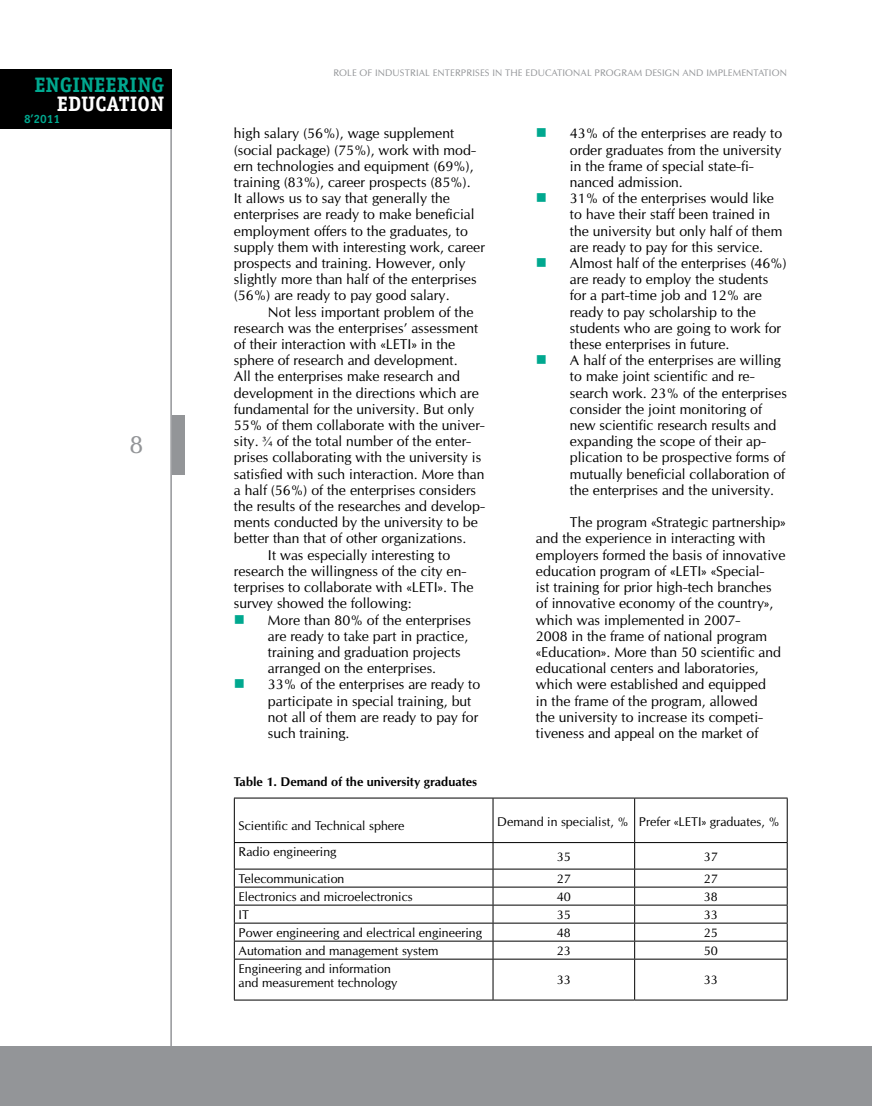
<style>
.page{position:relative;width:872px;height:1106px;background:#fff}
.page>*{position:absolute;margin:0;border:0;box-sizing:border-box;transform-origin:0 0}
.t1{font:700 21px "Officina Serif C";color:#00a88f}
.t2{font:700 21px "Officina Serif C";color:#fff}
.t3{font:15px "Wingdings";color:#00a88f}
.t4{font:13.5px/16.2px "Opium New";color:#000}
.t5{font:12px/14.4px "Opium New";color:#000}
.t6{font:700 12px "Opium New";color:#000}
.t7{font:700 12px "Officina Sans C";color:#00a88f}
.t8{font:9px "Opium New";letter-spacing:.01em;color:#939598}
.s1{font-family:"Times New Roman"}
</style>
<div class="page">
<hr style="left:170px;top:69px;width:2px;height:1037px;background:#939598">
<div style="left:0;top:1046px;width:872px;height:60px;background:#939598"></div>
<div style="left:172px;top:415px;width:12px;height:60px;background:#939598"></div>
<div style="left:0;top:69px;width:172px;height:60px;background:#000"></div>
<hr style="left:234px;top:797px;width:259px;height:1px;background:#000">
<hr style="left:234px;top:798px;width:1px;height:44px;background:#000">
<hr style="left:493px;top:797px;width:141px;height:1px;background:#000">
<hr style="left:492px;top:798px;width:1px;height:44px;background:#000">
<hr style="left:634px;top:797px;width:153px;height:1px;background:#000">
<hr style="left:634px;top:798px;width:1px;height:44px;background:#000">
<hr style="left:787px;top:798px;width:1px;height:44px;background:#000">
<hr style="left:234px;top:842px;width:259px;height:1px;background:#000">
<hr style="left:493px;top:842px;width:141px;height:1px;background:#000">
<hr style="left:634px;top:842px;width:153px;height:1px;background:#000">
<hr style="left:234px;top:868px;width:259px;height:1px;background:#000">
<hr style="left:493px;top:868px;width:141px;height:1px;background:#000">
<hr style="left:634px;top:868px;width:153px;height:1px;background:#000">
<hr style="left:234px;top:886px;width:259px;height:1px;background:#000">
<hr style="left:493px;top:886px;width:141px;height:1px;background:#000">
<hr style="left:634px;top:886px;width:153px;height:1px;background:#000">
<hr style="left:234px;top:904px;width:259px;height:1px;background:#000">
<hr style="left:493px;top:904px;width:141px;height:1px;background:#000">
<hr style="left:634px;top:904px;width:153px;height:1px;background:#000">
<hr style="left:234px;top:922px;width:259px;height:1px;background:#000">
<hr style="left:493px;top:922px;width:141px;height:1px;background:#000">
<hr style="left:634px;top:922px;width:153px;height:1px;background:#000">
<hr style="left:234px;top:940px;width:259px;height:1px;background:#000">
<svg style="left:234px;top:843px;width:1px;height:115px"></svg>
<hr style="left:493px;top:940px;width:141px;height:1px;background:#000">
<svg style="left:492px;top:843px;width:1px;height:115px"></svg>
<hr style="left:634px;top:940px;width:153px;height:1px;background:#000">
<svg style="left:634px;top:843px;width:1px;height:115px"></svg>
<svg style="left:787px;top:843px;width:1px;height:115px"></svg>
<hr style="left:234px;top:958px;width:259px;height:1px;background:#000">
<hr style="left:234px;top:959px;width:1px;height:40px;background:#000">
<hr style="left:493px;top:958px;width:141px;height:1px;background:#000">
<hr style="left:492px;top:959px;width:1px;height:40px;background:#000">
<hr style="left:634px;top:958px;width:153px;height:1px;background:#000">
<hr style="left:634px;top:959px;width:1px;height:40px;background:#000">
<hr style="left:787px;top:959px;width:1px;height:40px;background:#000">
<hr style="left:234px;top:999px;width:259px;height:1px;background:#000">
<hr style="left:493px;top:999px;width:141px;height:1px;background:#000">
<hr style="left:634px;top:999px;width:153px;height:1px;background:#000">
<h1 class="t1" style="left:34px;top:73px;width:131px">ENGINEERING</h1>
<h1 class="t2" style="left:57px;top:91px;width:109px">EDUCATION</h1>
<p class="t7" style="left:24px;top:113px;width:38px">8’2011</p>
<p class="t8" style="left:333px;top:67px;width:7px">ROL</p>
<p class="t8" style="left:352px;top:67px;width:30px">E OF INDUSTRIAL</p>
<p class="t8" style="left:433px;top:67px;width:105px">ENTERPRISES IN THE EDUCATIONAL</p>
<p class="t8" style="left:594px;top:67px;width:14px">PROGRA</p>
<p class="t8" style="left:634px;top:67px;width:30px">M DESIGN</p>
<p class="t8" style="left:682px;top:67px;width:8px">AND</p>
<p class="t8" style="left:706px;top:67px;width:47px">IMPLEMENTATION</p>
<p class="t4" style="left:234px;top:125px;width:252px">high salary (56%), wage supplement (social package) (75%), work with mod&shy;ern technologies and equipment (69%), training (83 %), career prospects (85%).<br>It allows us to say that generally the enterprises are ready to make beneficial employment offers to the graduates, to supply them with interesting work, career prospects and training. However, only slightly more than half of the enterprises (56%) are ready to pay good salary.</p>
<p class="t4" style="left:268px;top:303px;width:207px">N ot less important problem of the</p>
<p class="t4" style="left:234px;top:320px;width:246px">research was the enterprises’ assessment</p>
<p class="t4" style="left:234px;top:336px;width:223px">of their interaction with «LETI» in the</p>
<p class="t4" style="left:234px;top:352px;width:225px">sphere of research and development.</p>
<p class="t4" style="left:234px;top:368px;width:228px">All the enterprises make research and</p>
<p class="t4" style="left:234px;top:384px;width:246px">development in the directions which are</p>
<p class="t4" style="left:234px;top:401px;width:242px">fundamental for the university. But only</p>
<p class="t4" style="left:234px;top:417px;width:252px">55% of them collaborate with the univer-</p>
<p class="t4" style="left:234px;top:433px;width:239px">sity. <span class="s1">¾</span> of the total number of the enter-</p>
<p class="t4" style="left:234px;top:449px;width:249px">prises collaborating with the university is</p>
<p class="t4" style="left:234px;top:465px;width:252px">satisfied with such interaction. More than</p>
<p class="t4" style="left:234px;top:482px;width:244px">a half (56%) of the enterprises considers</p>
<p class="t4" style="left:234px;top:498px;width:252px">the results of the researches and develop-</p>
<p class="t4" style="left:234px;top:514px;width:245px">ments conducted by the university to be</p>
<p class="t4" style="left:234px;top:530px;width:234px">better than that of other organizations.</p>
<p class="t4" style="left:268px;top:546px;width:184px">It was especially interesting to</p>
<p class="t4" style="left:234px;top:563px;width:234px">research the willingness of the city en-</p>
<p class="t4" style="left:234px;top:579px;width:241px">terprises to collaborate with «LETI». The</p>
<p class="t4" style="left:234px;top:595px;width:179px">survey showed the following:</p>
<p class="t4" style="left:268px;top:611px;width:204px">More than 80% of the enterprises</p>
<p class="t4" style="left:268px;top:627px;width:202px">are ready to take part in practice,</p>
<p class="t4" style="left:268px;top:644px;width:194px">training and graduation projects</p>
<p class="t4" style="left:268px;top:660px;width:170px">arranged on the enterprises.</p>
<p class="t4" style="left:268px;top:676px;width:214px">33 % of the enterprises are ready to</p>
<p class="t4" style="left:268px;top:692px;width:205px">participate in special training, but</p>
<p class="t4" style="left:268px;top:708px;width:212px">not all of them are ready to pay for</p>
<p class="t4" style="left:268px;top:725px;width:83px">such training.</p>
<p class="t3" style="left:234px;top:611px;width:13px">■</p>
<p class="t3" style="left:234px;top:676px;width:13px">■</p>
<p class="t6" style="left:234px;top:774px;width:245px">Table 1. Demand of the university graduates</p>
<p class="t4" style="left:570px;top:125px;width:218px">43 % of the enterprises are ready to order graduates from the university in the frame of special state-fi&shy;nanced admission.<br>3 1% of the enterprises would like to have their staff been trained in the university but only half of them are ready to pay for this service.<br>Almost half of the enterprises (46%) are ready to employ the students for a part-time job and 12% are ready to pay scholarship to the students who are going to work for these enterprises in future.<br>A half of the enterprises are willing to make joint scientific and re&shy;search work. 23 % of the enterprises consider the joint monitoring of new scientific research results and expanding the scope of their ap&shy;plication to be prospective forms of mutually beneficial collaboration of the enterprises and the university.</p>
<p class="t4" style="left:536px;top:514px;width:251px;text-indent:34px">The program «Strategic partnership» and the experience in interacting with employers formed the basis of innovative education program of «LETI» «Special-<br>ist training for prior high-tech branches of innovative economy of the country», which was implemented in 2007-<br>2008 in the frame of national program «Education». More than 50 scientific and educational centers and laboratories, which were established and equipped<br>in the frame of the program, allowed<br>the university to increase its competi&shy;tiveness and appeal on the market of</p>
<p class="t3" style="left:536px;top:125px;width:13px">■</p>
<p class="t3" style="left:536px;top:190px;width:13px">■</p>
<p class="t3" style="left:536px;top:254px;width:13px">■</p>
<p class="t3" style="left:536px;top:352px;width:13px">■</p>
<p class="t5" style="left:238px;top:818px;width:167px">Scientific and Technical sphere</p>
<p class="t5" style="left:497px;top:814px;width:284px">Demand in specialist, % Prefer «LETI» graduates, %</p>
<p class="t5" style="left:238px;top:844px;width:100px">Radio engineering</p>
<p class="t5" style="left:557px;top:849px;width:16px">35</p>
<p class="t5" style="left:704px;top:849px;width:16px">37</p>
<p class="t5" style="left:238px;top:871px;width:107px">Telecommunication</p>
<p class="t5" style="left:557px;top:871px;width:16px">27</p>
<p class="t5" style="left:704px;top:871px;width:16px">27</p>
<p class="t5" style="left:238px;top:889px;width:176px">Electronics and microelectronics</p>
<p class="t5" style="left:557px;top:889px;width:16px">40</p>
<p class="t5" style="left:704px;top:889px;width:16px">38</p>
<p class="t5" style="left:238px;top:907px;width:6px">IT</p>
<p class="t5" style="left:557px;top:907px;width:16px">35</p>
<p class="t5" style="left:704px;top:907px;width:8px">33</p>
<p class="t5" style="left:238px;top:925px;width:245px">Power engineering and electrical engineering</p>
<p class="t5" style="left:557px;top:925px;width:16px">48</p>
<p class="t5" style="left:704px;top:925px;width:16px">25</p>
<p class="t5" style="left:238px;top:943px;width:202px">Automation and management system</p>
<p class="t5" style="left:557px;top:943px;width:14px">23</p>
<p class="t5" style="left:704px;top:943px;width:16px">50</p>
<p class="t5" style="left:238px;top:961px;width:160px">Engineering and information and measurement technology</p>
<p class="t5" style="left:557px;top:972px;width:8px">33</p>
<p class="t5" style="left:704px;top:972px;width:8px">33</p>
</div>
